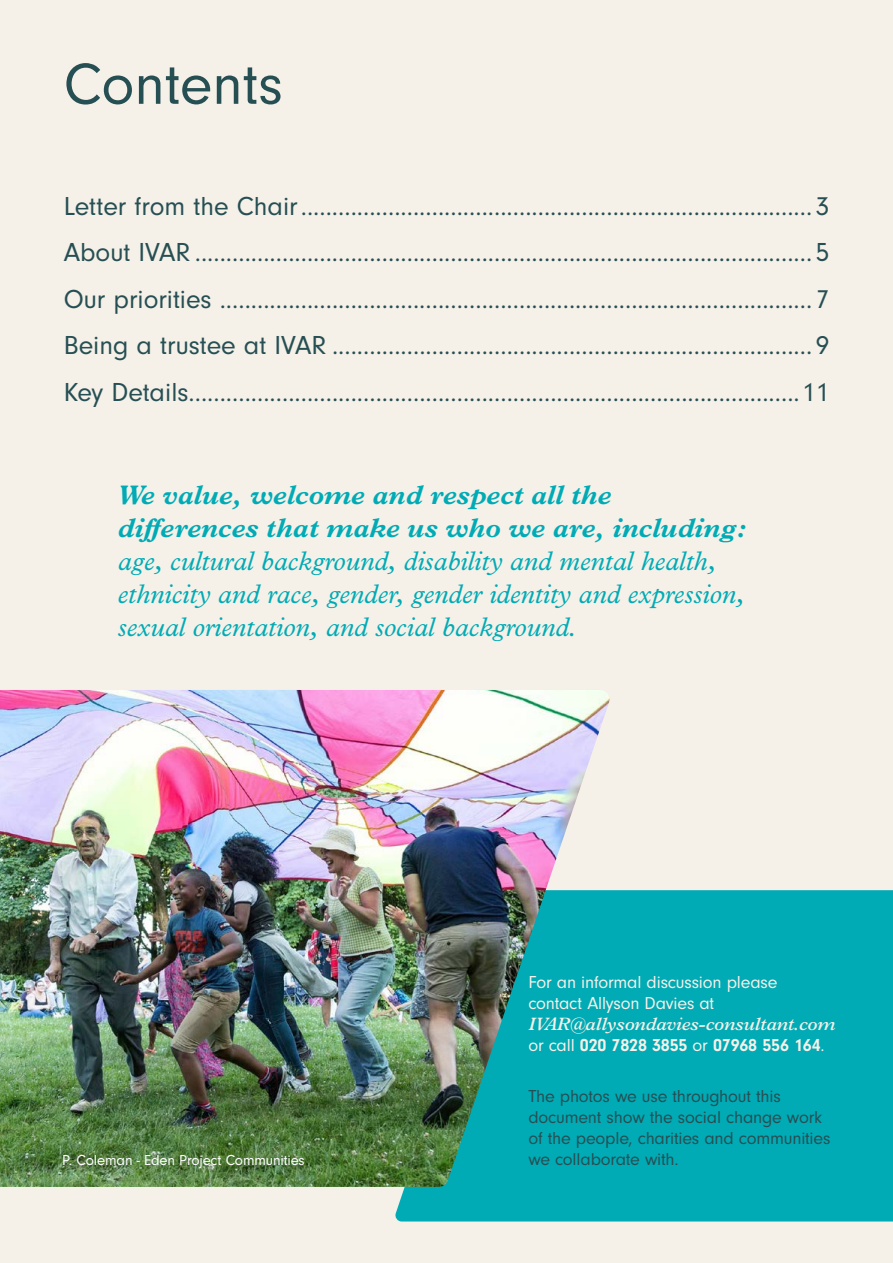
<style>
.page{position:relative;width:893px;height:1263px;background:#f5f0e8}
.page>*{position:absolute;margin:0;border:0;box-sizing:border-box;transform-origin:0 0}
.t1{font:60px "Neuzeit Gro";color:#264f54}
.t2{font:27px/46.5px "Neuzeit Gro";color:#264f54;text-align:justify}
.t3{font:italic 27px/33px "M Plantin";color:#00abb5}
.t4{font:italic 700 27px/33px "M Plantin";color:#00abb5}
.t5{font:18px/21px "Neuzeit Gro";letter-spacing:-.01em;color:#264f54}
.t6{font:18px/21px "Neuzeit Gro";letter-spacing:-.01em;color:#f5f0e8}
.t7{font:italic 600 18px "Plantin";letter-spacing:-.01em;color:#f5f0e8}
.t8{font:700 18px "Neuzeit Gro";letter-spacing:-.01em;color:#f5f0e8}
.t9{font:15px "Neuzeit Gro";letter-spacing:-.01em;color:#fff}
.s1{font-weight:400}
</style>
<div class="page">
<div style="left:395px;top:890px;width:498px;height:331px;background:#00abb5"></div>
<img style="left:0;top:690px;width:611px;height:497px">
<h1 class="t1" style="left:64px;top:52px;width:221px">Contents</h1>
<p class="t2" style="left:64px;top:183px;width:767px">Letter from the Chair.................................................................................. 3<br>About IVAR ................................................................................................... 5<br>Our priorities ............................................................................................... 7<br>Being a trustee at IVAR ............................................................................. 9<br>Key Details..................................................................................................11</p>
<p class="t4" style="left:118px;top:479px;width:630px">We value, welcome and respect all the differences that make us who we are, including:</p>
<p class="t3" style="left:118px;top:545px;width:628px">age, cultural background, disability and mental health, ethnicity and race, gender, gender identity and expression, sexual orientation, and social background.</p>
<p class="t6" style="left:528px;top:971px;width:251px">For an informal discussion please contact Allyson Davies at</p>
<p class="t7" style="left:528px;top:1013px;width:308px">IVAR@allysondavies-consultant.com</p>
<p class="t8" style="left:528px;top:1034px;width:298px"><span class="s1">or call</span> 020 7828 3855 <span class="s1">or</span> 07968 556 164<span class="s1">.</span></p>
<p class="t5" style="left:528px;top:1086px;width:304px">The photos we use throughout this document show the social change work of the people, charities and communities</p>
<p class="t9" style="left:62px;top:1152px;width:244px">P. Coleman - Eden Project Communities</p>
<p class="t5" style="left:528px;top:1149px;width:152px">we collaborate with.</p>
</div>
